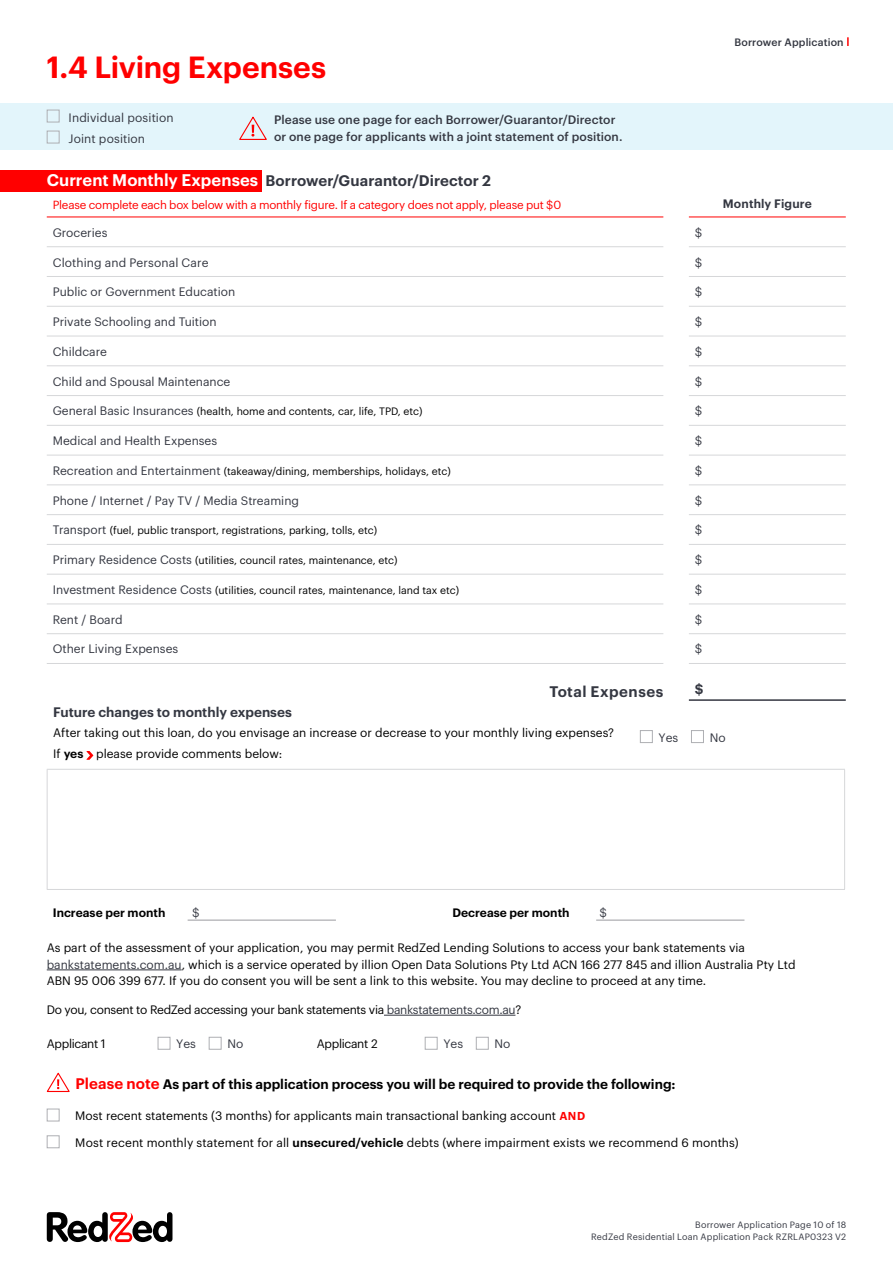
<style>
.page{position:relative;width:893px;height:1263px;background:#fff}
.page>*{position:absolute;margin:0;border:0;box-sizing:border-box;transform-origin:0 0}
.t1{font:600 30px "Graphik";color:#f00}
.t2{font:600 15px "Graphik";letter-spacing:.005em;color:#343741}
.t3{font:600 15px "Graphik";letter-spacing:.035em;color:#343741}
.t4{font:600 13.5px "Graphik";color:#000}
.t5{font:600 13.5px "Graphik";color:#343741}
.t6{font:12px/16.5px "Graphik";color:#000}
.t7{font:12px/21px "Graphik";color:#343741}
.t8{font:500 12px/16.5px "Graphik";letter-spacing:.01em;color:#343741}
.t9{font:12px "Graphik";letter-spacing:-.025em;color:#000}
.t10{font:600 12px "Graphik";color:#000}
.t11{font:600 12px "Graphik";letter-spacing:.01em;color:#343741}
.t12{font:11.55px "Graphik";letter-spacing:-.015em;color:#f00}
.t13{font:10.5px "Graphik";color:#000}
.t14{font:500 10.5px "Graphik";letter-spacing:.01em;color:#343741}
.t15{font:9px/12px "Graphik";letter-spacing:.02em;color:#343741;text-align:right}
.s1{font-size:16.5px;color:#fff}
.s2{font-size:12px;color:#343741}
.s3{font-weight:600}
.s4{color:#343741}
.s5{font-size:15px;color:#f00}
.s6{font-weight:600;font-size:11.25px;color:#f00}
</style>
<div class="page">
<svg style="left:47px;top:1212px;width:125px;height:30px"></svg>
<hr style="left:47px;top:246px;width:616px;height:1px;background:#d6d7d9">
<hr style="left:689px;top:246px;width:157px;height:1px;background:#d6d7d9">
<hr style="left:47px;top:276px;width:616px;height:1px;background:#d6d7d9">
<hr style="left:689px;top:276px;width:157px;height:1px;background:#d6d7d9">
<hr style="left:47px;top:306px;width:616px;height:1px;background:#d6d7d9">
<hr style="left:689px;top:306px;width:157px;height:1px;background:#d6d7d9">
<hr style="left:47px;top:336px;width:616px;height:1px;background:#d6d7d9">
<hr style="left:689px;top:336px;width:157px;height:1px;background:#d6d7d9">
<hr style="left:47px;top:365px;width:616px;height:1px;background:#d6d7d9">
<hr style="left:689px;top:365px;width:157px;height:1px;background:#d6d7d9">
<hr style="left:47px;top:395px;width:616px;height:1px;background:#d6d7d9">
<hr style="left:689px;top:395px;width:157px;height:1px;background:#d6d7d9">
<hr style="left:47px;top:425px;width:616px;height:1px;background:#d6d7d9">
<hr style="left:689px;top:425px;width:157px;height:1px;background:#d6d7d9">
<hr style="left:47px;top:455px;width:616px;height:1px;background:#d6d7d9">
<hr style="left:689px;top:455px;width:157px;height:1px;background:#d6d7d9">
<hr style="left:47px;top:484px;width:616px;height:1px;background:#d6d7d9">
<hr style="left:689px;top:484px;width:157px;height:1px;background:#d6d7d9">
<hr style="left:47px;top:514px;width:616px;height:1px;background:#d6d7d9">
<hr style="left:689px;top:514px;width:157px;height:1px;background:#d6d7d9">
<hr style="left:47px;top:544px;width:616px;height:1px;background:#d6d7d9">
<hr style="left:689px;top:544px;width:157px;height:1px;background:#d6d7d9">
<hr style="left:47px;top:574px;width:616px;height:1px;background:#d6d7d9">
<hr style="left:689px;top:574px;width:157px;height:1px;background:#d6d7d9">
<hr style="left:47px;top:603px;width:616px;height:1px;background:#d6d7d9">
<hr style="left:689px;top:603px;width:157px;height:1px;background:#d6d7d9">
<hr style="left:47px;top:633px;width:616px;height:1px;background:#d6d7d9">
<hr style="left:689px;top:633px;width:157px;height:1px;background:#d6d7d9">
<hr style="left:47px;top:663px;width:616px;height:1px;background:#d6d7d9">
<hr style="left:689px;top:663px;width:157px;height:1px;background:#d6d7d9">
<hr style="left:689px;top:699px;width:157px;height:2px;background:#343741">
<hr style="left:47px;top:217px;width:616px;height:1px;background:#f00">
<hr style="left:689px;top:217px;width:157px;height:1px;background:#f00">
<div style="left:0;top:170px;width:261px;height:21px;background:#f00"></div>
<div style="left:0;top:103px;width:893px;height:47px;background:#e3f5fb"></div>
<svg style="left:239px;top:116px;width:28px;height:24px"></svg>
<div style="left:47px;top:110px;width:13px;height:12px;border:1px solid #aeafb3"></div>
<div style="left:47px;top:131px;width:13px;height:12px;border:1px solid #aeafb3"></div>
<svg style="left:847px;top:37px;width:2px;height:9px"></svg>
<hr style="left:47px;top:770px;width:1px;height:119px;background:#d6d7d9">
<hr style="left:47px;top:769px;width:798px;height:1px;background:#d6d7d9">
<hr style="left:844px;top:770px;width:1px;height:119px;background:#d6d7d9">
<hr style="left:47px;top:889px;width:798px;height:1px;background:#d6d7d9">
<div style="left:640px;top:730px;width:13px;height:13px;border:1px solid #aeafb3"></div>
<div style="left:691px;top:730px;width:13px;height:13px;border:1px solid #aeafb3"></div>
<svg style="left:86px;top:751px;width:7px;height:9px"></svg>
<hr style="left:188px;top:920px;width:148px;height:1px;background:#9a9ba0">
<hr style="left:596px;top:920px;width:148px;height:1px;background:#9a9ba0">
<hr style="left:47px;top:969px;width:135px;height:1px;background:#343741">
<hr style="left:384px;top:1015px;width:131px;height:1px;background:#343741">
<div style="left:158px;top:1037px;width:12px;height:13px;border:1px solid #aeafb3"></div>
<div style="left:209px;top:1037px;width:13px;height:13px;border:1px solid #aeafb3"></div>
<div style="left:425px;top:1037px;width:13px;height:13px;border:1px solid #aeafb3"></div>
<div style="left:476px;top:1037px;width:13px;height:13px;border:1px solid #aeafb3"></div>
<div style="left:47px;top:1109px;width:13px;height:12px;border:1px solid #aeafb3"></div>
<div style="left:47px;top:1135px;width:13px;height:13px;border:1px solid #aeafb3"></div>
<svg style="left:46px;top:1072px;width:24px;height:21px"></svg>
<h1 class="t1" style="left:47px;top:44px;width:281px">1.4 Living Expenses</h1>
<p class="t7" style="left:69px;top:106px;width:107px">Individual position<br>Joint position</p>
<p class="t8" style="left:274px;top:111px;width:350px">Please use one page for each Borrower/Guarantor/Director or one page for applicants with a joint statement of position.</p>
<p class="t2" style="left:47px;top:169px;width:446px"><span class="s1">Current Monthly Expenses</span> Borrower/Guarantor/Director 2</p>
<p class="t14" style="left:734px;top:34px;width:111px">Borrower Application</p>
<p class="t12" style="left:53px;top:196px;width:510px">Please complete each box below with a monthly figure. If a category does not apply, please put $0</p>
<p class="t11" style="left:723px;top:195px;width:91px">Monthly Figure</p>
<p class="t7" style="left:53px;top:221px;width:56px">Groceries</p>
<p class="t7" style="left:695px;top:221px;width:9px">$</p>
<p class="t7" style="left:53px;top:251px;width:157px">Clothing and Personal Care</p>
<p class="t7" style="left:695px;top:251px;width:9px">$</p>
<p class="t7" style="left:53px;top:280px;width:184px">Public or Government Education</p>
<p class="t7" style="left:695px;top:280px;width:9px">$</p>
<p class="t7" style="left:53px;top:310px;width:165px">Private Schooling and Tuition</p>
<p class="t7" style="left:695px;top:310px;width:9px">$</p>
<p class="t7" style="left:53px;top:340px;width:56px">Childcare</p>
<p class="t7" style="left:695px;top:340px;width:9px">$</p>
<p class="t7" style="left:53px;top:370px;width:179px">Child and Spousal Maintenance</p>
<p class="t7" style="left:695px;top:370px;width:9px">$</p>
<p class="t13" style="left:53px;top:404px;width:371px"><span class="s2">General Basic Insurances</span> (health, home and contents, car, life, TPD, etc)</p>
<p class="t7" style="left:695px;top:399px;width:9px">$</p>
<p class="t7" style="left:53px;top:429px;width:166px">Medical and Health Expenses</p>
<p class="t7" style="left:695px;top:429px;width:9px">$</p>
<p class="t13" style="left:53px;top:463px;width:400px"><span class="s2">Recreation and Entertainment</span> (takeaway/dining, memberships, holidays, etc)</p>
<p class="t7" style="left:695px;top:459px;width:9px">$</p>
<p class="t7" style="left:53px;top:489px;width:248px">Phone / Internet / Pay TV / Media Streaming</p>
<p class="t7" style="left:695px;top:489px;width:9px">$</p>
<p class="t13" style="left:53px;top:523px;width:326px"><span class="s2">Transport</span> (fuel, public transport, registrations, parking, tolls, etc)</p>
<p class="t7" style="left:695px;top:519px;width:9px">$</p>
<p class="t13" style="left:53px;top:552px;width:346px"><span class="s2">Primary Residence Costs</span> (utilities, council rates, maintenance, etc)</p>
<p class="t7" style="left:695px;top:548px;width:9px">$</p>
<p class="t13" style="left:53px;top:582px;width:408px"><span class="s2">Investment Residence Costs</span> (utilities, council rates, maintenance, land tax etc)</p>
<p class="t7" style="left:695px;top:578px;width:9px">$</p>
<p class="t7" style="left:53px;top:608px;width:71px">Rent / Board</p>
<p class="t7" style="left:695px;top:608px;width:9px">$</p>
<p class="t7" style="left:53px;top:638px;width:127px">Other Living Expenses</p>
<p class="t7" style="left:695px;top:638px;width:9px">$</p>
<p class="t3" style="left:549px;top:680px;width:115px">Total Expenses</p>
<p class="t5" style="left:695px;top:679px;width:10px">$</p>
<p class="t5" style="left:53px;top:701px;width:240px">Future changes to monthly expenses</p>
<p class="t6" style="left:53px;top:722px;width:562px;line-height:20.7px">After taking out this loan, do you envisage an increase or decrease to your monthly living expenses?<br>If <span class="s3">yes</span> please provide comments below:</p>
<p class="t7" style="left:659px;top:726px;width:21px">Yes</p>
<p class="t7" style="left:710px;top:726px;width:17px">No</p>
<p class="t10" style="left:53px;top:903px;width:114px">Increase per month</p>
<p class="t7" style="left:192px;top:901px;width:9px">$</p>
<p class="t10" style="left:452px;top:903px;width:119px">Decrease per month</p>
<p class="t7" style="left:600px;top:901px;width:9px">$</p>
<p class="t6" style="left:47px;top:938px;width:750px">As part of the assessment of your application, you may permit RedZed Lending Solutions to access your bank statements via <span class="s4">bankstatements.com.au</span>, which is a service operated by illion Open Data Solutions Pty Ltd ACN 166 277 845 and illion Australia Pty Ltd<br>ABN 95 006 399 677. If you do consent you will be sent a link to this website. You may decline to proceed at any time.</p>
<p class="t9" style="left:47px;top:1000px;width:476px">Do you, consent to RedZed accessing your bank statements via <span class="s4">bankstatements.com.au</span>?</p>
<p class="t9" style="left:47px;top:1035px;width:60px">Applicant 1</p>
<p class="t7" style="left:176px;top:1032px;width:21px">Yes</p>
<p class="t7" style="left:227px;top:1032px;width:17px">No</p>
<p class="t9" style="left:317px;top:1035px;width:62px">Applicant 2</p>
<p class="t7" style="left:443px;top:1032px;width:21px">Yes</p>
<p class="t7" style="left:495px;top:1032px;width:17px">No</p>
<p class="t4" style="left:76px;top:1074px;width:602px"><span class="s5">Please note</span> As part of this application process you will be required to provide the following:</p>
<p class="t6" style="left:75px;top:1106px;width:511px">Most recent statements (3 months) for applicants main transactional banking account <span class="s6">AND</span></p>
<p class="t6" style="left:75px;top:1133px;width:665px">Most recent monthly statement for all <span class="s3">unsecured/vehicle</span> debts (where impairment exists we recommend 6 months)</p>
<p class="t15" style="left:591px;top:1218px;width:257px">Borrower Application Page 10 of 18<br>RedZed Residential Loan Application Pack RZRLAP0323 V2</p>
</div>
